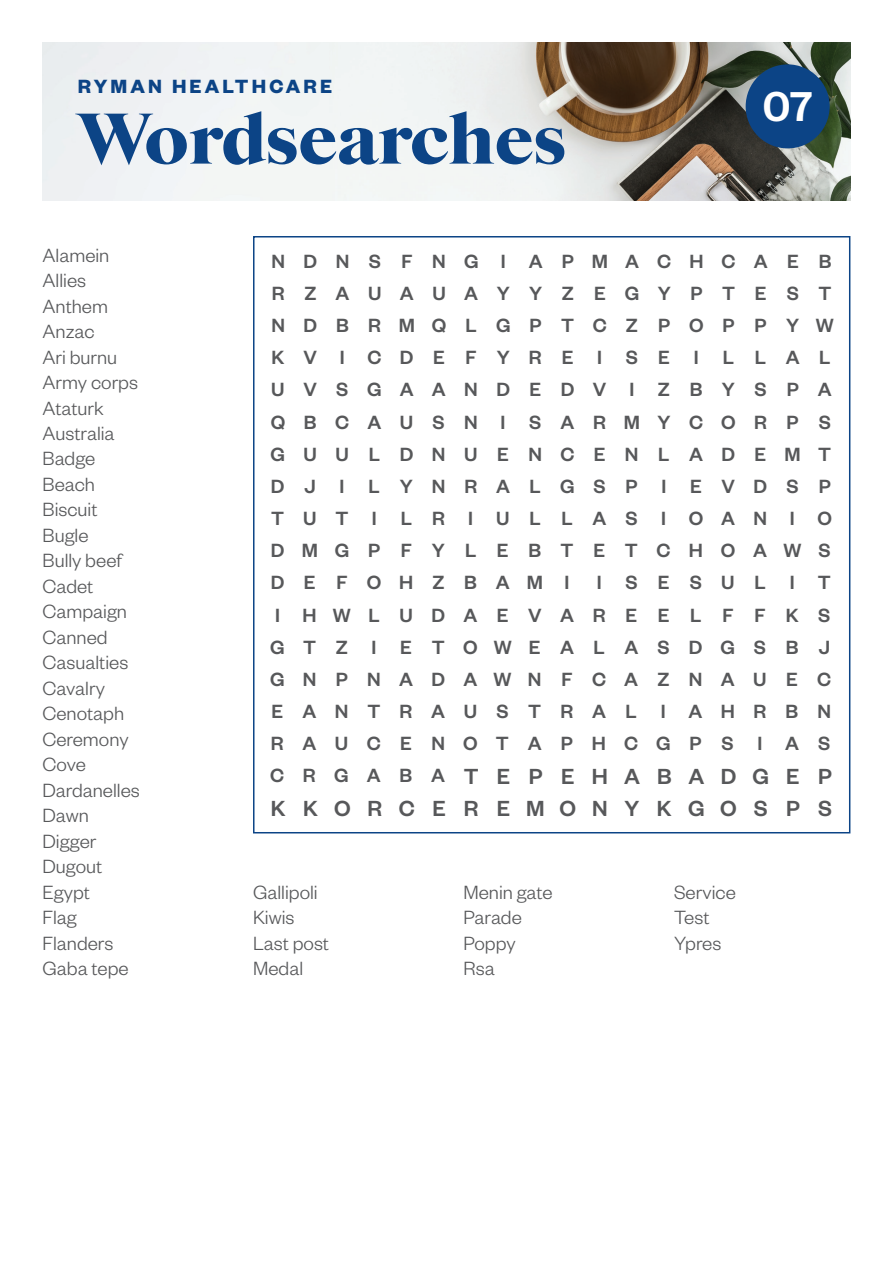
<style>
.page{position:relative;width:893px;height:1263px;background:#fff}
.page>*{position:absolute;margin:0;border:0;box-sizing:border-box;transform-origin:0 0}
.t1{font:900 72.9px "Starling";color:#0c4486}
.t2{font:500 45.9px "Founders Grotesk";color:#fff}
.t3{font:500 24px/32.1px "Founders Grotesk";letter-spacing:.705em;color:#57585a}
.t4{font:500 21px/32.1px "Founders Grotesk";letter-spacing:.91em;color:#57585a}
.t5{font:300 21px/25.5px "Founders Grotesk";color:#57585a}
.t6{font:700 21px "Founders Grotesk";letter-spacing:.15em;color:#0c4486}
.s1{font-size:21px}
</style>
<div class="page">
<img style="left:43px;top:43px;width:807px;height:158px">
<div style="left:746px;top:64px;width:84px;height:84px;background:#0c4486;border-radius:50%"></div>
<p class="t6" style="left:78px;top:73px;width:256px">RYMAN HEALTHCARE</p>
<h1 class="t1" style="left:76px;top:95px;width:492px">Wordsearches</h1>
<h2 class="t2" style="left:763px;top:78px;width:51px">07</h2>
<p class="t5" style="left:43px;top:241px;width:99px">Alamein<br>Allies<br>Anthem<br>Anzac<br>Ari burnu<br>Army corps<br>Ataturk<br>Australia<br>Badge<br>Beach<br>Biscuit<br>Bugle<br>Bully beef<br>Cadet<br>Campaign<br>Canned<br>Casualties<br>Cavalry<br>Cenotaph<br>Ceremony<br>Cove<br>Dardanelles<br>Dawn<br>Digger<br>Dugout<br>Egypt<br>Flag<br>Flanders<br>Gaba tepe</p>
<p class="t4" style="left:271px;top:244px;width:565px">NDNSFNG I APMACHCAEB<br>RZAUAUAYYZEGYPTEST<br>NDBRMQLGPTCZPOPPYW<br>KV I CDEFYRE I SE I LLAL<br>UVSGAANDEDV I ZBYSPA<br>QBCAUSN I SARMYCORPS<br>GUULDNUENCENLADEMT<br>DJ I LYNRALGSP I EVDSP<br>TUT I LR IULLAS IOANIO<br>DMGPFYLEBTETCHOAWS<br>DEFOHZBAMI</p>
<p class="t4" style="left:270px;top:566px;width:563px;text-align:justify;text-indent:327px">I SESUL I T I HWLUDAEVAREELFFKS GTZ I ETOWEALASDGSBJ GNPNADAWNFCAZNAUEC EANTRAUSTRAL I AHRBN RAUCENOTAPHCGPS I AS</p>
<p class="t3" style="left:270px;top:759px;width:563px"><span class="s1">C RGA B A</span> TEPEHABADGEP<br>KKORCEREMONYKGOSPS</p>
<p class="t5" style="left:253px;top:878px;width:78px">Gallipoli<br>Kiwis<br>Last post<br>Medal</p>
<p class="t5" style="left:463px;top:878px;width:91px">Menin gate<br>Parade<br>Poppy<br>Rsa</p>
<p class="t5" style="left:674px;top:878px;width:63px">Service<br>Test<br>Ypres</p>
</div>
